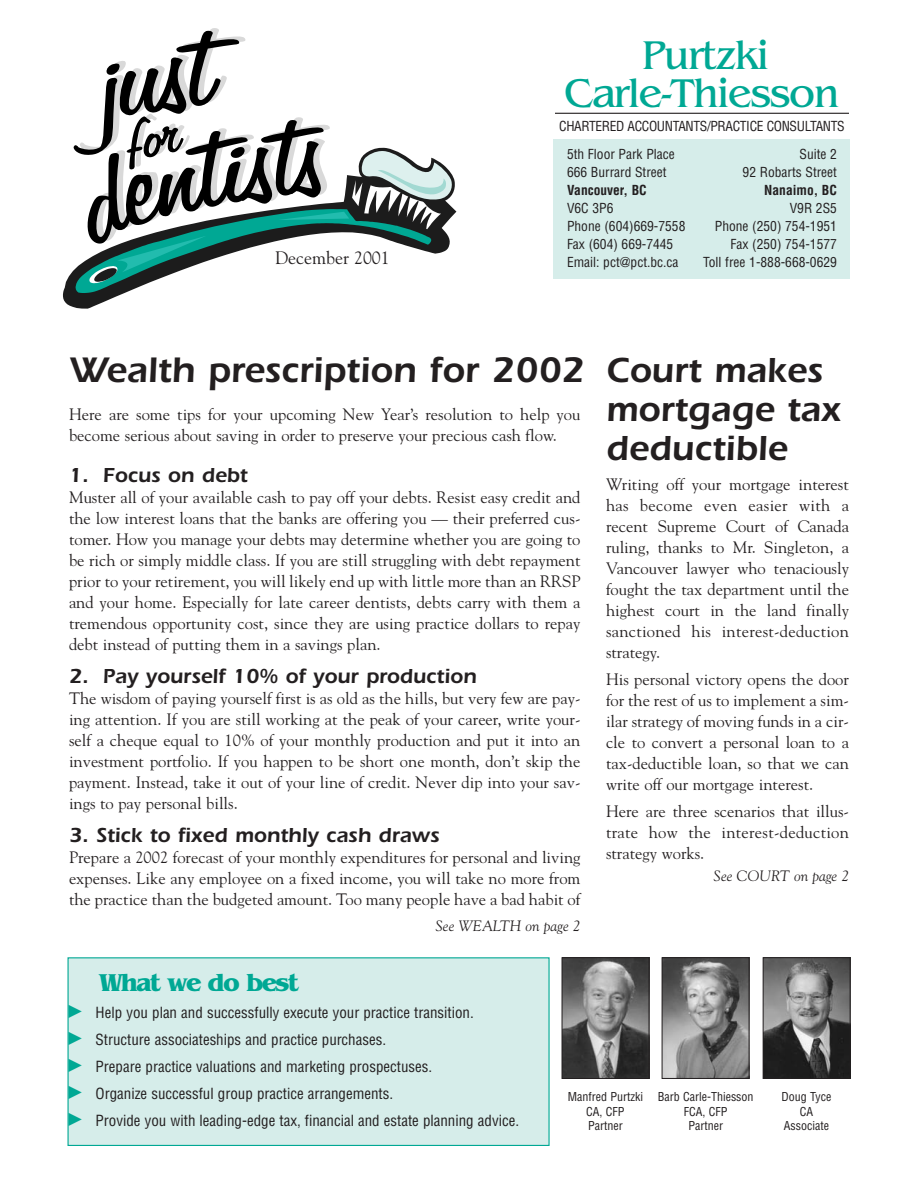
<style>
.page{position:relative;width:918px;height:1188px;background:#fff}
.page>*{position:absolute;margin:0;border:0;box-sizing:border-box;transform-origin:0 0}
.t1{font:42px/37.5px "Benguiat";letter-spacing:-.04em;color:#00a894;text-align:center}
.t2{font:600 36.75px "Itc Eras";color:#231f20}
.t3{font:600 36px/39px "Itc Eras";color:#231f20}
.t4{font:700 25.5px "Benguiat";letter-spacing:-.07em;color:#00a894}
.t5{font:600 21px "Itc Eras";color:#231f20}
.t6{font:18px "Goudy";color:#231f20}
.t7{font:16.5px/21px "Goudy";color:#231f20;text-align:justify}
.t8{font:condensed 15px "Helvetica";color:#231f20}
.t9{font:italic 15px "Goudy";color:#231f20}
.t10{font:condensed 13.5px "Helvetica";color:#231f20}
.t11{font:condensed 13.5px "Helvetica";letter-spacing:-.025em;color:#231f20}
.t12{font:700 condensed 13.5px "Helvetica";color:#231f20}
.t13{font:condensed 12px/14.4px "Helvetica";color:#231f20;text-align:center}
.s1{font-size:36px}
</style>
<div class="page">
<div style="left:68px;top:958px;width:481px;height:187px;background:#d6edea"></div>
<div style="left:67px;top:957px;width:483px;height:189px;border:1px solid #00a894"></div>
<img style="left:564px;top:959px;width:83px;height:118px">
<div style="left:562px;top:957px;width:87px;height:122px;border:1px solid #231f20"></div>
<img style="left:664px;top:959px;width:83px;height:118px">
<div style="left:662px;top:957px;width:87px;height:122px;border:1px solid #231f20"></div>
<img style="left:765px;top:959px;width:83px;height:118px">
<div style="left:763px;top:957px;width:87px;height:122px;border:1px solid #231f20"></div>
<div style="left:554px;top:140px;width:296px;height:139px;background:#d6edea"></div>
<hr style="left:555px;top:113px;width:294px;height:1px;background:#231f20">
<svg style="left:63px;top:293px;width:62px;height:16px"></svg>
<svg style="left:63px;top:147px;width:393px;height:146px"></svg>
<h1 class="t1" style="left:564px;top:41px;width:277px">Purtzki<br>Carle-Thiesson</h1>
<p class="t11" style="left:559px;top:121px;width:287px">CHARTERED ACCOUNTANTS/PRACTICE CONSULTANTS</p>
<p class="t10" style="left:567px;top:148px;width:109px">5th Floor Park Place</p>
<p class="t10" style="left:800px;top:148px;width:39px">Suite 2</p>
<p class="t10" style="left:567px;top:166px;width:101px">666 Burrard Street</p>
<p class="t10" style="left:743px;top:166px;width:96px">92 Robarts Street</p>
<p class="t12" style="left:567px;top:184px;width:81px">Vancouver, BC</p>
<p class="t12" style="left:764px;top:184px;width:74px">Nanaimo, BC</p>
<p class="t10" style="left:567px;top:202px;width:48px">V6C 3P6</p>
<p class="t10" style="left:790px;top:202px;width:49px">V9R 2S5</p>
<p class="t10" style="left:567px;top:220px;width:120px">Phone (604)669-7558</p>
<p class="t10" style="left:715px;top:220px;width:124px">Phone (250) 754-1951</p>
<p class="t10" style="left:567px;top:238px;width:108px">Fax (604) 669-7445</p>
<p class="t10" style="left:731px;top:238px;width:108px">Fax (250) 754-1577</p>
<p class="t6" style="left:275px;top:250px;width:116px">December 2001</p>
<p class="t10" style="left:567px;top:256px;width:113px">Email: pct@pct.bc.ca</p>
<p class="t10" style="left:703px;top:256px;width:135px">Toll free 1-888-668-0629</p>
<h2 class="t2" style="left:69px;top:358px;width:755px">Wealth prescription for 2002 <span class="s1">Court makes</span></h2>
<h3 class="t3" style="left:606px;top:393px;width:237px">mortgage tax deductible</h3>
<p class="t7" style="left:606px;top:475px;width:245px">Writing off your mortgage interest has become even easier with a recent Supreme Court of Canada ruling, thanks to Mr. Singleton, a Vancouver lawyer who tenaciously fought the tax department until the highest court in the land finally sanctioned his interest-deduction strategy.</p>
<p class="t7" style="left:606px;top:670px;width:245px">His personal victory opens the door for the rest of us to implement a sim&shy;ilar strategy of moving funds in a cir&shy;cle to convert a personal loan to a tax-deductible loan, so that we can write off our mortgage interest.</p>
<p class="t7" style="left:606px;top:802px;width:245px">Here are three scenarios that illus&shy;trate how the interest-deduction strategy works.</p>
<p class="t7" style="left:69px;top:405px;width:513px">Here are some tips for your upcoming New Year’s resolution to help you become serious about saving in order to preserve your precious cash flow.</p>
<p class="t5" style="left:69px;top:468px;width:180px">1. Focus on debt</p>
<p class="t7" style="left:69px;top:488px;width:513px">Muster all of your available cash to pay off your debts. Resist easy credit and the low interest loans that the banks are offering you — their preferred cus&shy;tomer. How you manage your debts may determine whether you are going to be rich or simply middle class. If you are still struggling with debt repayment prior to your retirement, you will likely end up with little more than an RRSP and your home. Especially for late career dentists, debts carry with them a tremendous opportunity cost, since they are using practice dollars to repay debt instead of putting them in a savings plan.</p>
<p class="t5" style="left:69px;top:669px;width:409px">2. Pay yourself 10% of your production</p>
<p class="t7" style="left:69px;top:689px;width:513px">The wisdom of paying yourself first is as old as the hills, but very few are pay&shy;ing attention. If you are still working at the peak of your career, write your&shy;self a cheque equal to 10% of your monthly production and put it into an investment portfolio. If you happen to be short one month, don’t skip the payment. Instead, take it out of your line of credit. Never dip into your sav&shy;ings to pay personal bills.</p>
<p class="t5" style="left:69px;top:828px;width:372px">3. Stick to fixed monthly cash draws</p>
<p class="t7" style="left:69px;top:848px;width:513px">Prepare a 2002 forecast of your monthly expenditures for personal and living expenses. Like any employee on a fixed income, you will take no more from the practice than the budgeted amount. Too many people have a bad habit of</p>
<p class="t9" style="left:714px;top:870px;width:137px">See COURT on page 2</p>
<p class="t9" style="left:435px;top:919px;width:147px">See WEALTH on page 2</p>
<h3 class="t4" style="left:99px;top:973px;width:202px">What we do best</h3>
<p class="t8" style="left:69px;top:1006px;width:407px"><sup>-</sup> Help you plan and successfully execute your practice transition.</p>
<p class="t8" style="left:69px;top:1033px;width:319px"><sup>-</sup> Structure associateships and practice purchases.</p>
<p class="t8" style="left:69px;top:1060px;width:365px"><sup>-</sup> Prepare practice valuations and marketing prospectuses.</p>
<p class="t8" style="left:69px;top:1087px;width:326px"><sup>-</sup> Organize successful group practice arrangements.</p>
<p class="t8" style="left:69px;top:1114px;width:452px"><sup>-</sup> Provide you with leading-edge tax, financial and estate planning advice.</p>
<p class="t13" style="left:568px;top:1091px;width:77px">Manfred Purtzki<br>CA, CFP<br>Partner</p>
<p class="t13" style="left:658px;top:1091px;width:97px">Barb Carle-Thiesson<br>FCA, CFP<br>Partner</p>
<p class="t13" style="left:782px;top:1091px;width:51px">Doug Tyce<br>CA<br>Associate</p>
</div>
